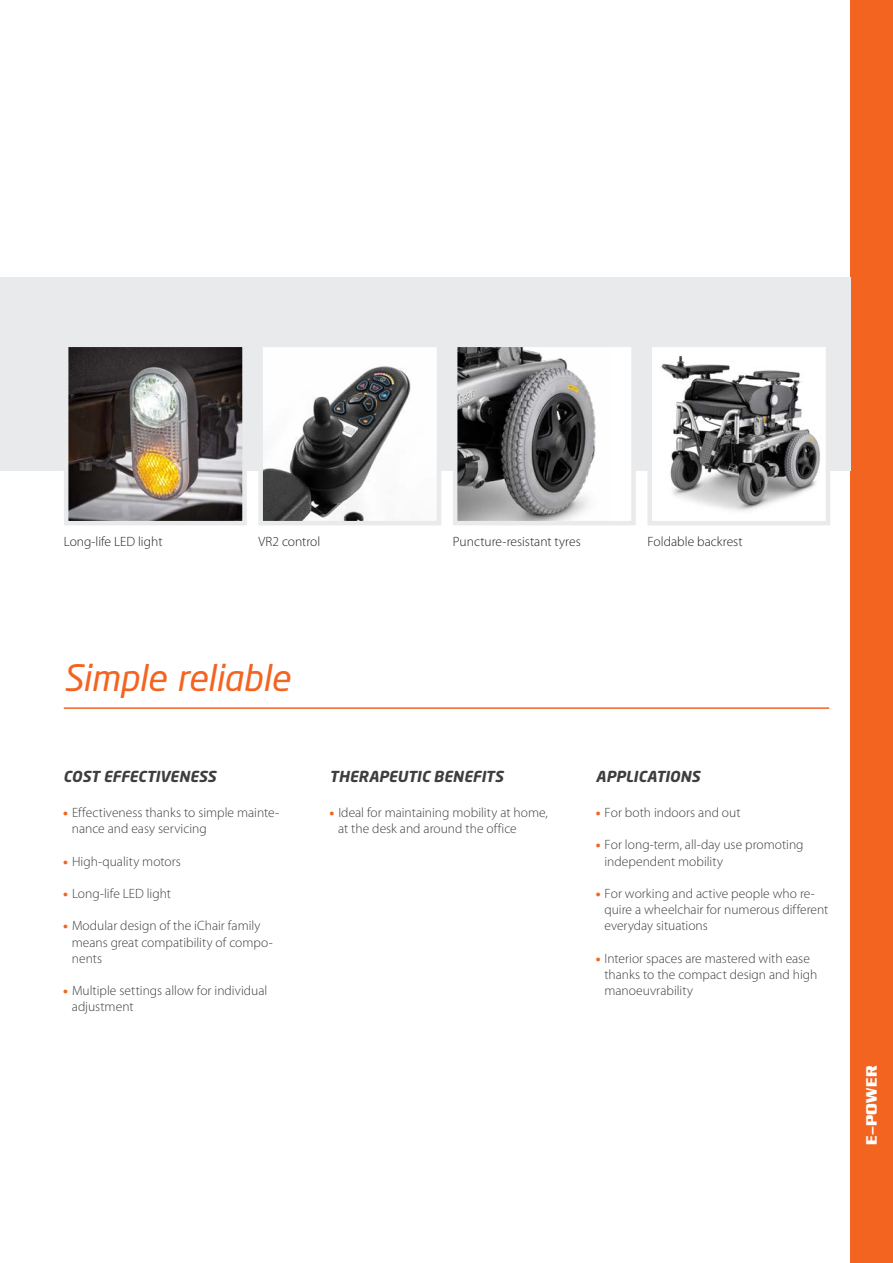
<style>
.page{position:relative;width:893px;height:1263px;background:#fff}
.page>*{position:absolute;margin:0;border:0;box-sizing:border-box;transform-origin:0 0}
.t1{font:italic 36px "Neo Sans Std";letter-spacing:-.01em;color:#f36421}
.t2{font:italic 700 15px "Neo Sans Std";color:#3e3e3f}
.t3{font:700 15px "Enter Sansman";letter-spacing:.02em;color:#fff}
.t4{font:300 13.5px/16.2px "Myriad Pro";color:#3e3e3f}
.t5{font:300 13.5px "Myriad Pro";color:#231f20}
.s1{font-weight:900;color:#f36421}
</style>
<div class="page">
<div style="left:850px;top:0;width:43px;height:1263px;background:#f36421"></div>
<div style="left:0;top:277px;width:850px;height:194px;background:#e9eaeb"></div>
<hr style="left:64px;top:707px;width:765px;height:2px;background:#f36421">
<img style="left:69px;top:348px;width:173px;height:172px">
<div style="left:64px;top:343px;width:183px;height:182px;border:4px solid #e9eaeb"></div>
<img style="left:263px;top:348px;width:173px;height:172px">
<div style="left:258px;top:343px;width:183px;height:182px;border:4px solid #e9eaeb"></div>
<img style="left:652px;top:348px;width:173px;height:163px">
<div style="left:647px;top:343px;width:183px;height:182px;border:4px solid #e9eaeb"></div>
<div style="left:455px;top:345px;width:178px;height:178px;background:#fff"></div>
<img style="left:458px;top:348px;width:138px;height:172px">
<div style="left:453px;top:343px;width:183px;height:182px;border:4px solid #e9eaeb"></div>
<p class="t5" style="left:64px;top:534px;width:100px">Long-life LED light</p>
<p class="t5" style="left:258px;top:534px;width:63px">VR2 control</p>
<p class="t5" style="left:453px;top:534px;width:129px">Puncture-resistant tyres</p>
<p class="t5" style="left:647px;top:534px;width:97px">Foldable backrest</p>
<h1 class="t1" style="left:63px;top:656px;width:228px">Simple reliable</h1>
<p class="t2" style="left:63px;top:767px;width:154px">COST EFFECTIVENESS</p>
<p class="t2" style="left:330px;top:767px;width:175px">THERAPEUTIC BENEFITS</p>
<p class="t2" style="left:596px;top:767px;width:106px">APPLICATIONS</p>
<p class="t4" style="left:72px;top:805px;width:209px;text-indent:-9px"><span class="s1">•</span> Effectiveness thanks to simple mainte&shy;nance and easy servicing</p>
<p class="t4" style="left:63px;top:853px;width:119px"><span class="s1">•</span> High-quality motors</p>
<p class="t4" style="left:63px;top:886px;width:109px"><span class="s1">•</span> Long-life LED light</p>
<p class="t4" style="left:72px;top:918px;width:202px;text-indent:-9px"><span class="s1">•</span> Modular design of the iChair family means great compatibility of compo&shy;nents</p>
<p class="t4" style="left:72px;top:983px;width:197px;text-indent:-9px"><span class="s1">•</span> Multiple settings allow for individual adjustment</p>
<p class="t4" style="left:338px;top:805px;width:211px;text-indent:-8px"><span class="s1">•</span> Ideal for maintaining mobility at home, at the desk and around the office</p>
<p class="t4" style="left:596px;top:805px;width:146px"><span class="s1">•</span> For both indoors and out</p>
<p class="t4" style="left:604px;top:837px;width:201px;text-indent:-9px"><span class="s1">•</span> For long-term, all-day use promoting independent mobility</p>
<p class="t4" style="left:604px;top:886px;width:225px;text-indent:-9px"><span class="s1">•</span> For working and active people who re&shy;quire a wheelchair for numerous different everyday situations</p>
<p class="t4" style="left:604px;top:950px;width:214px;text-indent:-9px"><span class="s1">•</span> Interior spaces are mastered with ease thanks to the compact design and high manoeuvrability</p>
<p class="t3" style="left:863px;top:1145px;width:81px;rotate:-90deg">E-POWER</p>
</div>
